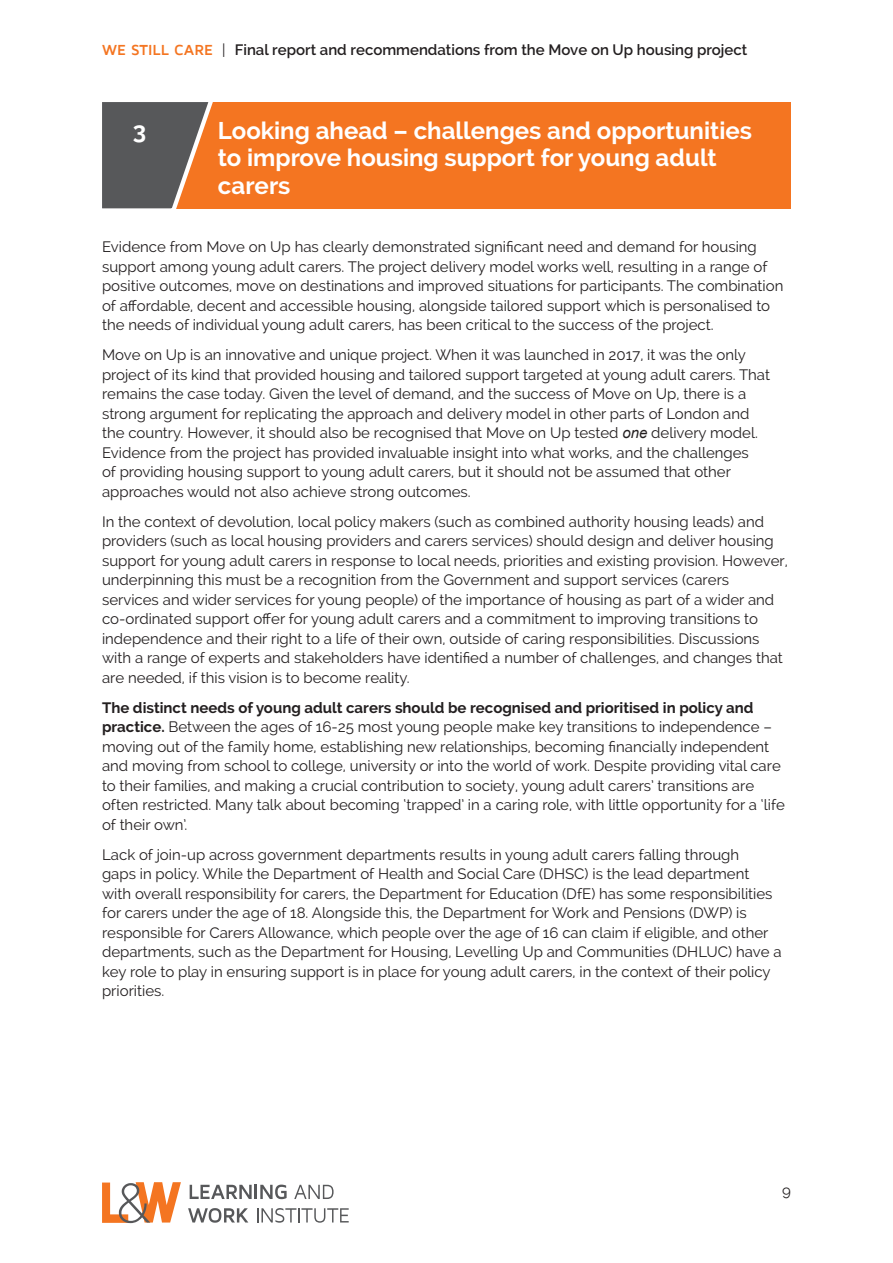
<style>
.page{position:relative;width:893px;height:1263px;background:#fff}
.page>*{position:absolute;margin:0;border:0;box-sizing:border-box;transform-origin:0 0}
.H1_ALT{font:700 24px/27px "Raleway";color:#fff}
.body{font:15px/19.5px "Raleway";color:#231f20}
.t1{font:600 15px "Raleway";color:#231f20}
.s1{font-family:"Maven Pro";font-weight:700;color:#f47521}
.s2{font-weight:400}
.s3{font-family:"Arial";font-style:italic}
.s4{font-weight:700}
</style>
<div class="page">
<svg style="left:190px;top:1184px;width:97px;height:15px"></svg>
<svg style="left:294px;top:1185px;width:40px;height:14px"></svg>
<svg style="left:188px;top:1208px;width:60px;height:15px"></svg>
<svg style="left:257px;top:1208px;width:92px;height:15px"></svg>
<svg style="left:102px;top:1182px;width:79px;height:41px"></svg>
<div style="left:102px;top:102px;width:689px;height:106px;background:#f47521"></div>
<svg style="left:102px;top:102px;width:115px;height:107px"></svg>
<p class="t1" style="left:102px;top:41px;width:647px"><span class="s1">WE STILL CARE</span> <span class="s2">|</span> Final report and recommendations from the Move on Up housing project</p>
<p class="H1_ALT" style="left:133px;top:118px;width:15px">3</p>
<p class="H1_ALT" style="left:218px;top:118px;width:536px">Looking ahead – challenges and opportunities to improve housing support for young adult carers</p>
<p class="body" style="left:102px;top:237px;width:683px">Evidence from Move on Up has clearly demonstrated significant need and demand for housing support among young adult carers. The project delivery model works well, resulting in a range of positive outcomes, move on destinations and improved situations for participants. The combination of affordable, decent and accessible housing, alongside tailored support which is personalised to the needs of individual young adult carers, has been critical to the success of the project.</p>
<p class="body" style="left:102px;top:345px;width:669px">Move on Up is an innovative and unique project. When it was launched in 2017, it was the only project of its kind that provided housing and tailored support targeted at young adult carers. That remains the case today. Given the level of demand, and the success of Move on Up, there is a strong argument for replicating the approach and delivery model in other parts of London and the country. However, it should also be recognised that Move on Up tested <span class="s3">one</span> delivery model.<br>Evidence from the project has provided invaluable insight into what works, and the challenges<br>of providing housing support to young adult carers, but it should not be assumed that other approaches would not also achieve strong outcomes.</p>
<p class="body" style="left:102px;top:512px;width:687px">In the context of devolution, local policy makers (such as combined authority housing leads) and providers (such as local housing providers and carers services) should design and deliver housing support for young adult carers in response to local needs, priorities and existing provision. However, underpinning this must be a recognition from the Government and support services (carers services and wider services for young people) of the importance of housing as part of a wider and co-ordinated support offer for young adult carers and a commitment to improving transitions to independence and their right to a life of their own, outside of caring responsibilities. Discussions with a range of experts and stakeholders have identified a number of challenges, and changes that are needed, if this vision is to become reality.</p>
<p class="body" style="left:102px;top:698px;width:684px"><span class="s4">The distinct needs of young adult carers should be recognised and prioritised in policy and practice.</span> Between the ages of 16-25 most young people make key transitions to independence – moving out of the family home, establishing new relationships, becoming financially independent and moving from school to college, university or into the world of work. Despite providing vital care to their families, and making a crucial contribution to society, young adult carers’ transitions are often restricted. Many talk about becoming ‘trapped’ in a caring role, with little opportunity for a ‘life of their own’.</p>
<p class="body" style="left:102px;top:845px;width:681px">Lack of join-up across government departments results in young adult carers falling through<br>gaps in policy. While the Department of Health and Social Care (DHSC) is the lead department with overall responsibility for carers, the Department for Education (DfE) has some responsibilities for carers under the age of 18. Alongside this, the Department for Work and Pensions (DWP) is responsible for Carers Allowance, which people over the age of 16 can claim if eligible, and other departments, such as the Department for Housing, Levelling Up and Communities (DHLUC) have a key role to play in ensuring support is in place for young adult carers, in the context of their policy priorities.</p>
<p class="body" style="left:782px;top:1181px;width:10px">9</p>
</div>
